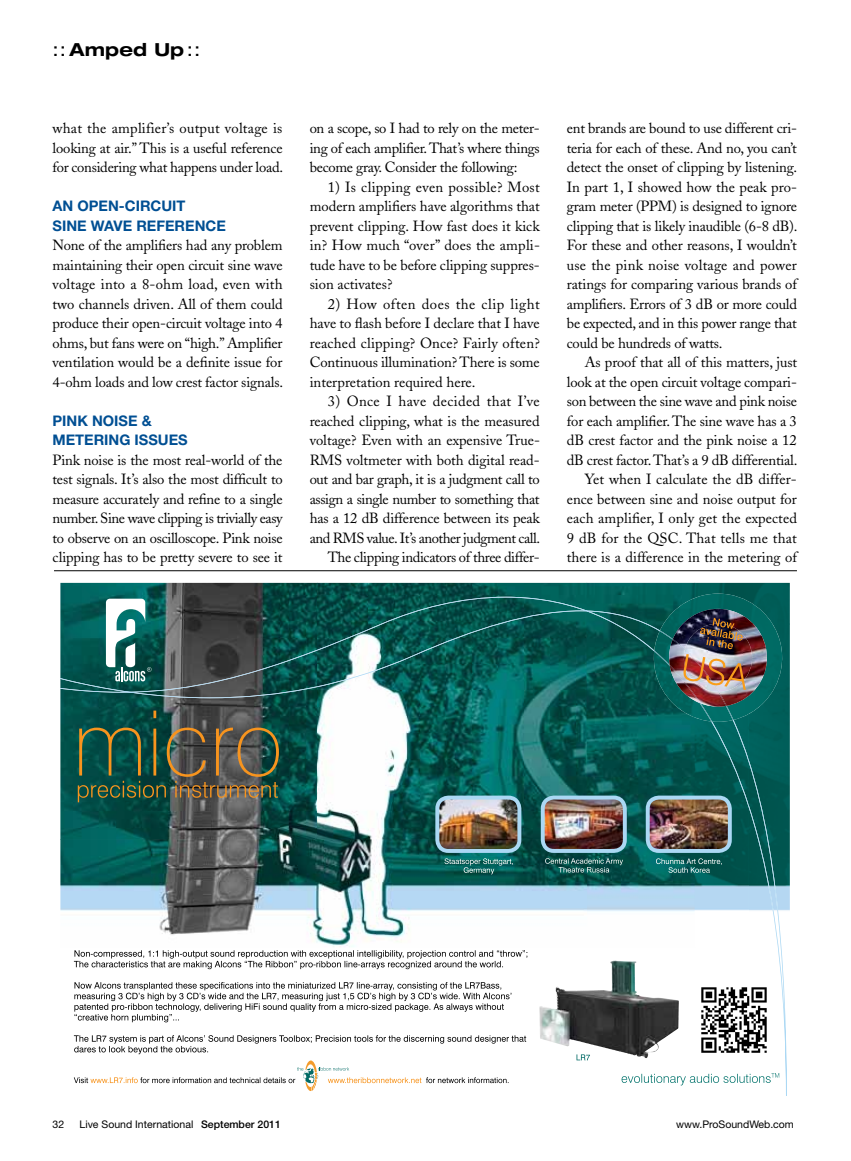
<style>
.page{position:relative;width:851px;height:1161px;background:#fff}
.page>*{position:absolute;margin:0;border:0;box-sizing:border-box;transform-origin:0 0}
.t1{font:700 expanded 18px "Helvetica Neue";letter-spacing:.01em;color:#000}
.t2{font:14.7px/19.5px "Adobe Caslon";letter-spacing:-.01em;color:#000;text-align:justify}
.t3{font:700 14.7px/19.5px "Helvetica Neue";color:#004f93}
.t4{font:10.5px "Helvetica Neue";color:#000}
.s1{font-weight:400;font-size:18.75px}
.s2{font-weight:500}
</style>
<div class="page">
<hr style="left:54px;top:570px;width:742px;height:1px;background:#000">
<img style="left:60px;top:583px;width:634px;height:14px">
<img style="left:694px;top:583px;width:95px;height:41px">
<img style="left:786px;top:624px;width:3px;height:287px">
<svg style="left:60px;top:597px;width:726px;height:494px"></svg>
<svg style="left:106px;top:599px;width:45px;height:82px"></svg>
<svg style="left:621px;top:1073px;width:158px;height:12px"></svg>
<img style="left:653px;top:594px;width:129px;height:128px">
<img style="left:745px;top:622px;width:20px;height:84px">
<img style="left:654px;top:618px;width:91px;height:104px">
<p class="t1" style="left:52px;top:38px;width:149px"><span class="s1">::</span> Amped Up<span class="s1">::</span></p>
<p class="t2" style="left:52px;top:119px;width:232px">what the amplifier’s output voltage is looking at air.” This is a useful reference for considering what happens under load.</p>
<p class="t3" style="left:52px;top:196px;width:175px">AN OPEN-CIRCUIT<br>SINE WAVE REFERENCE</p>
<p class="t2" style="left:52px;top:236px;width:232px">None of the amplifiers had any problem maintaining their open circuit sine wave voltage into a 8-ohm load, even with two channels driven. All of them could produce their open-circuit voltage into 4 ohms, but fans were on “high.” Amplifier ventilation would be a definite issue for 4-ohm loads and low crest factor signals.</p>
<p class="t3" style="left:52px;top:411px;width:136px">PINK NOISE &amp;<br>METERING ISSUES</p>
<p class="t2" style="left:52px;top:450px;width:232px">Pink noise is the most real-world of the test signals. It’s also the most difficult to measure accurately and refine to a single number. Sine wave clipping is trivially easy to observe on an oscilloscope. Pink noise clipping has to be pretty severe to see it</p>
<p class="t2" style="left:310px;top:119px;width:232px">on a scope, so I had to rely on the meter&shy;ing of each amplifier. That’s where things become gray. Consider the following:</p>
<p class="t2" style="left:310px;top:177px;width:232px;text-indent:18px">1) Is clipping even possible? Most modern amplifiers have algorithms that prevent clipping. How fast does it kick in? How much “over” does the ampli&shy;tude have to be before clipping suppres&shy;sion activates?</p>
<p class="t2" style="left:310px;top:294px;width:231px;text-indent:18px">2) How often does the clip light have to flash before I declare that I have reached clipping? Once? Fairly often?<br>Continuous illumination? There is some interpretation required here.</p>
<p class="t2" style="left:310px;top:392px;width:232px;text-align:right">3) Once I have decided that I’ve reached clipping, what is the measured voltage? Even with an expensive True-RMS voltmeter with both digital read&shy;out and bar graph, it is a judgment call to assign a single number to something that has a 12 dB difference between its peak and RMS value. It’s another judgment call.<br>The clipping indicators of three differ-</p>
<p class="t2" style="left:567px;top:119px;width:232px">ent brands are bound to use different cri&shy;teria for each of these. And no, you can’t detect the onset of clipping by listening.<br>In part 1, I showed how the peak pro&shy;gram meter (PPM) is designed to ignore clipping that is likely inaudible (6-8 dB).<br>For these and other reasons, I wouldn’t use the pink noise voltage and power ratings for comparing various brands of amplifiers. Errors of 3 dB or more could be expected, and in this power range that could be hundreds of watts.</p>
<p class="t2" style="left:567px;top:353px;width:232px;text-align:right">As proof that all of this matters, just look at the open circuit voltage compari&shy;son between the sine wave and pink noise for each amplifier. The sine wave has a 3 dB crest factor and the pink noise a 12 dB crest factor. That’s a 9 dB differential.<br>Yet when I calculate the dB differ&shy;ence between sine and noise output for each amplifier, I only get the expected 9 dB for the QSC. That tells me that there is a difference in the metering of</p>
<p class="t4" style="left:52px;top:1118px;width:13px">32</p>
<p class="t4" style="left:79px;top:1118px;width:203px">Live Sound International <span class="s2">September 2011</span></p>
<p class="t4" style="left:676px;top:1118px;width:119px">www.ProSoundWeb.com</p>
</div>
